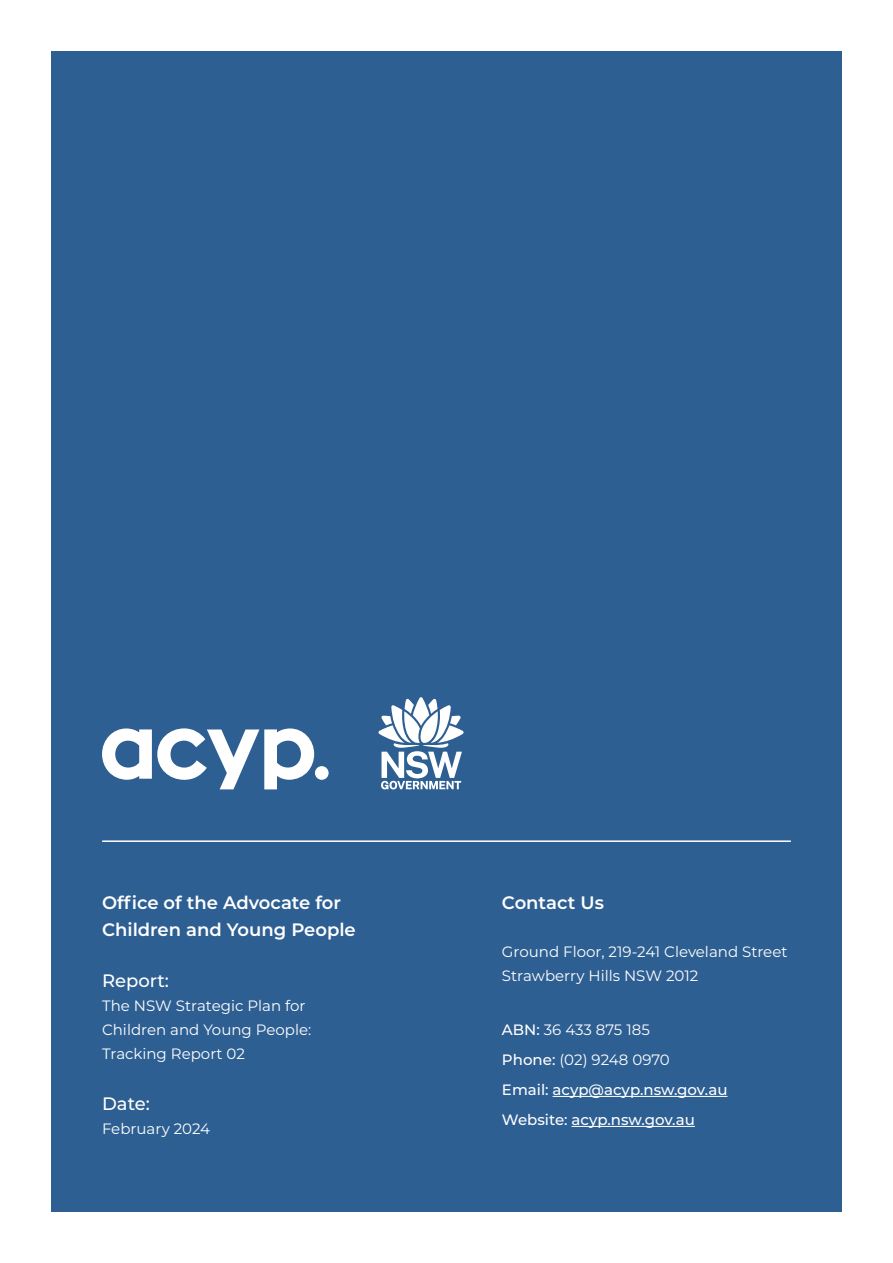
<style>
.page{position:relative;width:893px;height:1263px;background:#fff}
.page>*{position:absolute;margin:0;border:0;box-sizing:border-box;transform-origin:0 0}
.t1{font:600 18px/27px "Montserrat";color:#fff}
.t2{font:500 18px "Montserrat";color:#fff}
.t3{font:15px/24px "Montserrat";color:#fff}
.t4{font:500 15px "Montserrat";color:#fff}
.s1{font-weight:500}
</style>
<div class="page">
<div style="left:51px;top:51px;width:791px;height:1161px;background:#2e5f92"></div>
<hr style="left:552px;top:1096px;width:175px;height:1px;background:#fff">
<hr style="left:572px;top:1126px;width:123px;height:1px;background:#fff">
<hr style="left:103px;top:840px;width:687px;height:2px;background:#fff">
<img style="left:102px;top:728px;width:227px;height:62px">
<img style="left:378px;top:697px;width:86px;height:93px">
<p class="t1" style="left:102px;top:888px;width:255px">Office of the Advocate for<br>Children and Young People</p>
<p class="t2" style="left:102px;top:968px;width:68px">Report:</p>
<p class="t3" style="left:102px;top:993px;width:211px">The NSW Strategic Plan for<br>Children and Young People:<br>Tracking Report 02</p>
<p class="t2" style="left:102px;top:1091px;width:49px">Date:</p>
<p class="t3" style="left:102px;top:1116px;width:110px">February 2024</p>
<p class="t1" style="left:502px;top:888px;width:103px">Contact Us</p>
<p class="t3" style="left:502px;top:939px;width:287px">Ground Floor, 219-241 Cleveland Street<br>Strawberry Hills NSW 2012</p>
<p class="t3" style="left:502px;top:1017px;width:149px"><span class="s1">ABN:</span> 36 433 875 185</p>
<p class="t3" style="left:502px;top:1047px;width:169px"><span class="s1">Phone:</span> (02) 9248 0970</p>
<p class="t4" style="left:502px;top:1079px;width:227px">Email: acyp@acyp.nsw.gov.au</p>
<p class="t4" style="left:502px;top:1109px;width:194px">Website: acyp.nsw.gov.au</p>
</div>
